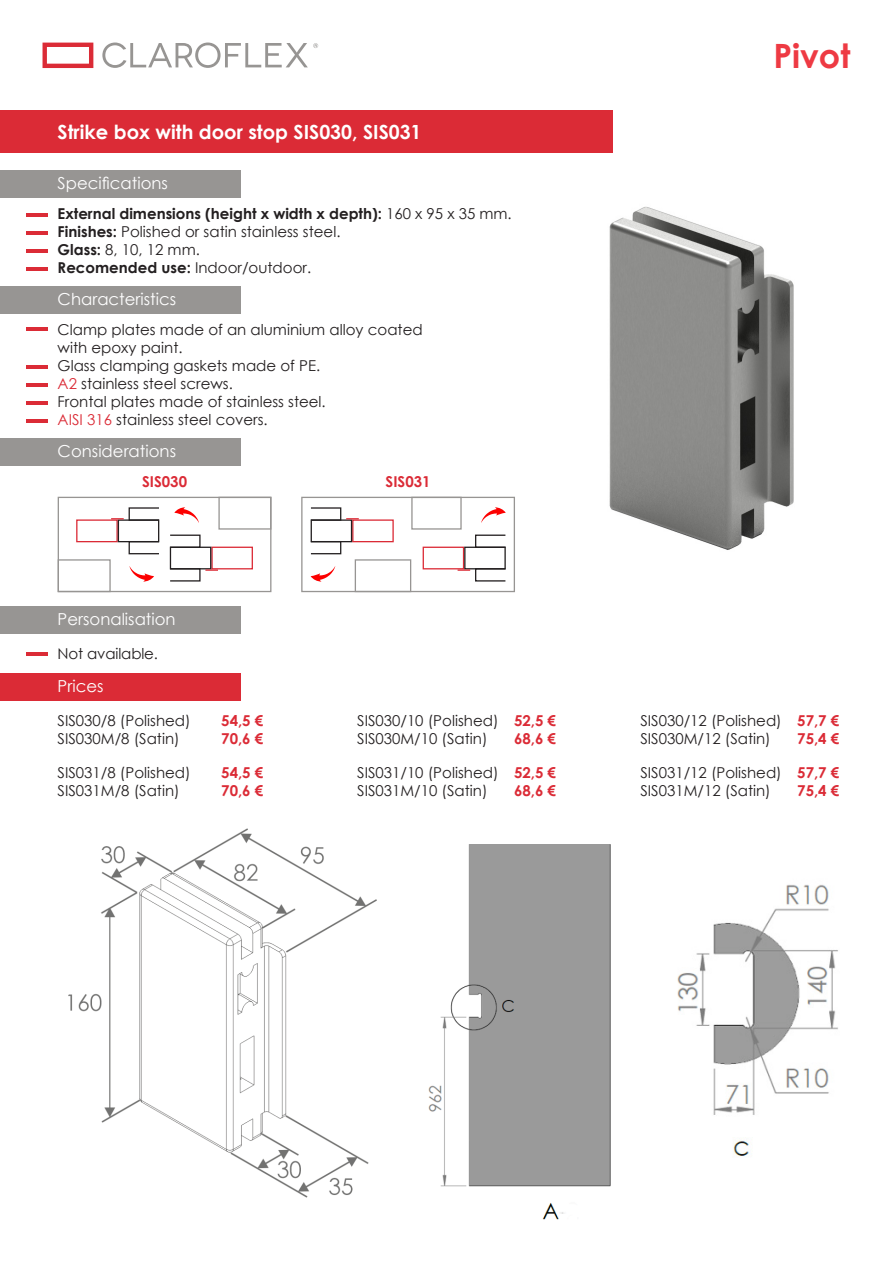
<style>
.page{position:relative;width:893px;height:1263px;background:#fff}
.page>*{position:absolute;margin:0;border:0;box-sizing:border-box;transform-origin:0 0}
.t1{font:700 33.45px "Century Gothic";color:#ee3a43}
.t2{font:700 19.5px "Century Gothic";color:#fff}
.t3{font:16.5px "Century Gothic";color:#fff}
.t4{font:15px "Century Gothic";color:#231f20}
.t5{font:700 15px "Century Gothic";color:#db2b36}
.t6{font:700 15px "Century Gothic";color:#231f20}
.s1{font-weight:400}
.s2{font-weight:700}
.s3{color:#db2b36}
</style>
<div class="page">
<img style="left:69px;top:829px;width:307px;height:368px">
<div style="left:0;top:111px;width:612px;height:42px;background:#db2b36"></div>
<div style="left:0;top:673px;width:240px;height:27px;background:#db2b36"></div>
<img style="left:609px;top:206px;width:185px;height:344px">
<div style="left:301px;top:497px;width:214px;height:95px;border:1px solid #979593"></div>
<div style="left:411px;top:497px;width:51px;height:33px;border:1px solid #979593"></div>
<div style="left:355px;top:559px;width:56px;height:33px;border:1px solid #979593"></div>
<div style="left:423px;top:547px;width:41px;height:22px;border:1px solid #db2b36"></div>
<div style="left:464px;top:547px;width:42px;height:22px;border:1px solid #231f20"></div>
<div style="left:475px;top:568px;width:31px;height:13px;border:1px solid #231f20"></div>
<div style="left:475px;top:534px;width:31px;height:14px;border:1px solid #231f20"></div>
<svg style="left:458px;top:569px;width:12px;height:2px"></svg>
<div style="left:352px;top:519px;width:42px;height:23px;border:1px solid #db2b36"></div>
<div style="left:311px;top:519px;width:41px;height:23px;border:1px solid #231f20"></div>
<div style="left:310px;top:507px;width:31px;height:14px;border:1px solid #231f20"></div>
<div style="left:310px;top:541px;width:31px;height:13px;border:1px solid #231f20"></div>
<svg style="left:346px;top:518px;width:13px;height:1px"></svg>
<svg style="left:481px;top:507px;width:25px;height:16px"></svg>
<svg style="left:311px;top:566px;width:24px;height:16px"></svg>
<div style="left:58px;top:497px;width:213px;height:95px;border:1px solid #979593"></div>
<div style="left:58px;top:559px;width:53px;height:33px;border:1px solid #979593"></div>
<div style="left:218px;top:497px;width:53px;height:33px;border:1px solid #979593"></div>
<div style="left:76px;top:519px;width:42px;height:23px;border:1px solid #db2b36"></div>
<div style="left:211px;top:547px;width:42px;height:22px;border:1px solid #db2b36"></div>
<div style="left:118px;top:519px;width:41px;height:23px;border:1px solid #231f20"></div>
<div style="left:170px;top:547px;width:41px;height:22px;border:1px solid #231f20"></div>
<div style="left:129px;top:507px;width:31px;height:14px;border:1px solid #231f20"></div>
<div style="left:169px;top:568px;width:32px;height:13px;border:1px solid #231f20"></div>
<div style="left:129px;top:541px;width:31px;height:13px;border:1px solid #231f20"></div>
<div style="left:169px;top:534px;width:32px;height:14px;border:1px solid #231f20"></div>
<svg style="left:111px;top:518px;width:13px;height:1px"></svg>
<svg style="left:205px;top:569px;width:13px;height:2px"></svg>
<svg style="left:174px;top:507px;width:25px;height:16px"></svg>
<svg style="left:129px;top:566px;width:25px;height:16px"></svg>
<svg style="left:43px;top:43px;width:50px;height:25px"></svg>
<svg style="left:102px;top:43px;width:216px;height:25px"></svg>
<hr style="left:27px;top:213px;width:21px;height:3px;background:#db2b36">
<hr style="left:27px;top:328px;width:21px;height:3px;background:#db2b36">
<hr style="left:27px;top:231px;width:21px;height:3px;background:#db2b36">
<hr style="left:27px;top:383px;width:21px;height:3px;background:#db2b36">
<hr style="left:27px;top:249px;width:21px;height:3px;background:#db2b36">
<hr style="left:27px;top:267px;width:21px;height:3px;background:#db2b36">
<hr style="left:27px;top:401px;width:21px;height:3px;background:#db2b36">
<hr style="left:27px;top:365px;width:21px;height:3px;background:#db2b36">
<hr style="left:27px;top:419px;width:21px;height:3px;background:#db2b36">
<div style="left:0;top:170px;width:240px;height:28px;background:#979593"></div>
<div style="left:0;top:286px;width:240px;height:27px;background:#979593"></div>
<hr style="left:27px;top:653px;width:21px;height:3px;background:#db2b36">
<div style="left:0;top:438px;width:240px;height:27px;background:#979593"></div>
<div style="left:0;top:606px;width:240px;height:27px;background:#979593"></div>
<img style="left:428px;top:844px;width:183px;height:376px">
<img style="left:677px;top:885px;width:161px;height:271px">
<p class="t2" style="left:58px;top:117px;width:365px">Strike box with door stop SIS030, SIS031</p>
<p class="t3" style="left:58px;top:172px;width:112px">Specifications</p>
<p class="t6" style="left:58px;top:202px;width:456px">External dimensions (height x width x depth): <span class="s1">160 x 95 x 35 mm.</span></p>
<p class="t4" style="left:58px;top:221px;width:284px"><span class="s2">Finishes:</span> Polished or satin stainless steel.</p>
<p class="t4" style="left:58px;top:239px;width:144px"><span class="s2">Glass:</span> 8, 10, 12 mm.</p>
<p class="t4" style="left:58px;top:257px;width:255px"><span class="s2">Recomended use:</span> Indoor/outdoor.</p>
<p class="t3" style="left:58px;top:288px;width:120px">Characteristics</p>
<p class="t4" style="left:58px;top:319px;width:366px">Clamp plates made of an aluminium alloy coated</p>
<p class="t4" style="left:58px;top:337px;width:126px">with epoxy paint.</p>
<p class="t4" style="left:58px;top:355px;width:264px">Glass clamping gaskets made of PE.</p>
<p class="t4" style="left:58px;top:373px;width:177px"><span class="s3">A2</span> stainless steel screws.</p>
<p class="t4" style="left:58px;top:391px;width:270px">Frontal plates made of stainless steel.</p>
<p class="t4" style="left:58px;top:409px;width:212px"><span class="s3">AISI 316</span> stainless steel covers.</p>
<p class="t3" style="left:58px;top:440px;width:120px">Considerations</p>
<p class="t5" style="left:142px;top:470px;width:46px">SIS030</p>
<p class="t5" style="left:386px;top:470px;width:46px">SIS031</p>
<p class="t3" style="left:58px;top:608px;width:120px">Personalisation</p>
<p class="t4" style="left:58px;top:643px;width:102px">Not available.</p>
<p class="t3" style="left:58px;top:675px;width:47px">Prices</p>
<p class="t4" style="left:58px;top:710px;width:135px">SIS030/8 (Polished)</p>
<p class="t4" style="left:58px;top:728px;width:124px">SIS030M/8 (Satin)</p>
<p class="t4" style="left:58px;top:762px;width:135px">SIS031/8 (Polished)</p>
<p class="t4" style="left:58px;top:780px;width:124px">SIS031M/8 (Satin)</p>
<p class="t5" style="left:221px;top:709px;width:43px">54,5 €</p>
<p class="t5" style="left:221px;top:727px;width:43px">70,6 €</p>
<p class="t5" style="left:221px;top:761px;width:43px">54,5 €</p>
<p class="t5" style="left:221px;top:779px;width:43px">70,6 €</p>
<p class="t4" style="left:357px;top:710px;width:143px">SIS030/10 (Polished)</p>
<p class="t4" style="left:357px;top:728px;width:132px">SIS030M/10 (Satin)</p>
<p class="t4" style="left:357px;top:762px;width:143px">SIS031/10 (Polished)</p>
<p class="t4" style="left:357px;top:780px;width:132px">SIS031M/10 (Satin)</p>
<p class="t5" style="left:514px;top:709px;width:43px">52,5 €</p>
<p class="t5" style="left:514px;top:727px;width:43px">68,6 €</p>
<p class="t5" style="left:514px;top:761px;width:43px">52,5 €</p>
<p class="t5" style="left:514px;top:779px;width:43px">68,6 €</p>
<h1 class="t1" style="left:773px;top:30px;width:79px">Pivot</h1>
<p class="t4" style="left:640px;top:710px;width:143px">SIS030/12 (Polished)</p>
<p class="t4" style="left:640px;top:728px;width:132px">SIS030M/12 (Satin)</p>
<p class="t4" style="left:640px;top:762px;width:143px">SIS031/12 (Polished)</p>
<p class="t4" style="left:640px;top:780px;width:132px">SIS031M/12 (Satin)</p>
<p class="t5" style="left:797px;top:709px;width:44px">57,7 €</p>
<p class="t5" style="left:797px;top:727px;width:44px">75,4 €</p>
<p class="t5" style="left:797px;top:761px;width:44px">57,7 €</p>
<p class="t5" style="left:797px;top:779px;width:44px">75,4 €</p>
</div>
